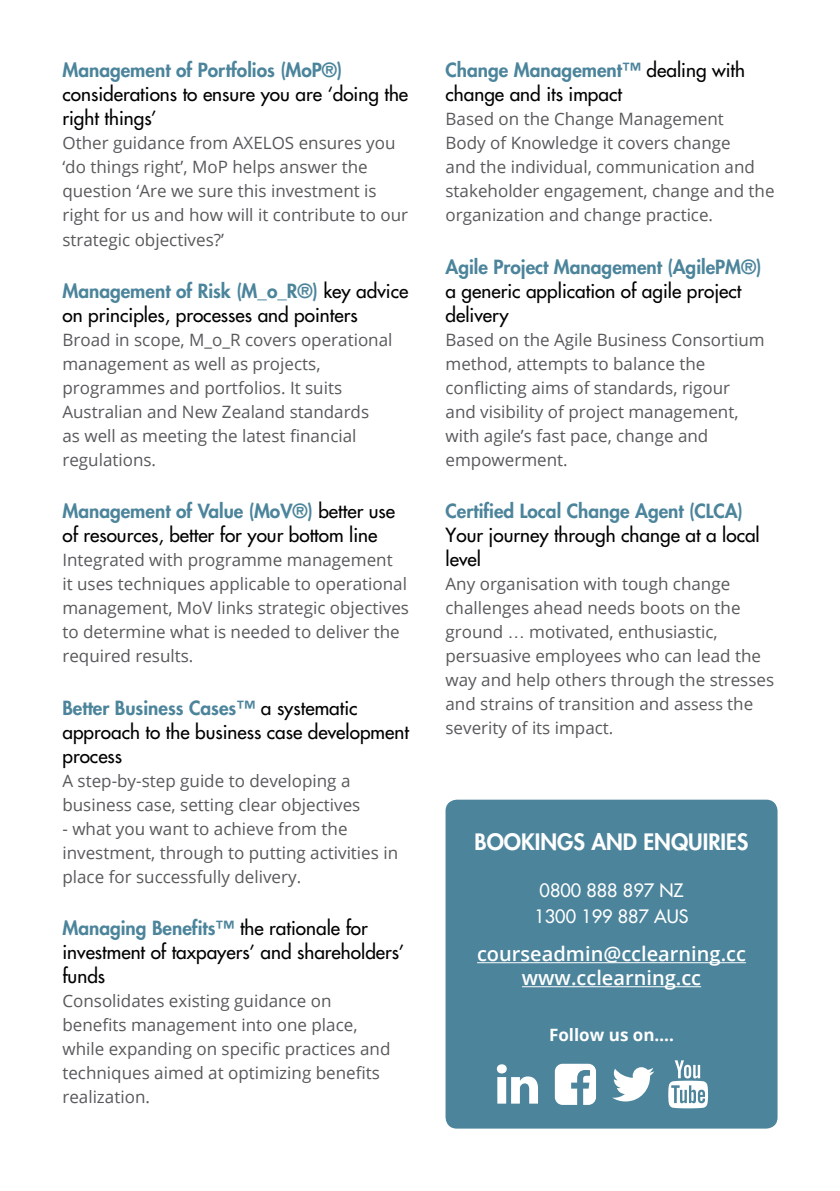
<style>
.page{position:relative;width:840px;height:1191px;background:#fff}
.page>*{position:absolute;margin:0;border:0;box-sizing:border-box;transform-origin:0 0}
.t1{font:800 22px "Futura";color:#fff}
.t2{font:600 20px/24px "Open Sans";color:#fff;text-align:center}
.t3{font:19px/24px "Futura";color:#000}
.t4{font:800 19px "Futura";color:#4b849b}
.t5{font:18px/26px "Futura";color:#fff}
.t6{font:17px/24px "Open Sans";color:#58595b}
.t7{font:700 17px "Open Sans";color:#fff}
.s1{font-weight:800;color:#4b849b}
.s2{font-family:"Arial"}
.s3{font-size:16px}
</style>
<div class="page">
<div style="left:445px;top:799px;width:332px;height:329px;background:#4b849b;border-radius:11px"></div>
<hr style="left:521px;top:986px;width:179px;height:1px;background:#fff">
<hr style="left:477px;top:962px;width:268px;height:1px;background:#fff">
<svg style="left:496px;top:1064px;width:41px;height:39px"></svg>
<svg style="left:554px;top:1063px;width:41px;height:42px"></svg>
<svg style="left:612px;top:1067px;width:42px;height:34px"></svg>
<svg style="left:668px;top:1060px;width:39px;height:48px"></svg>
<p class="t4" style="left:62px;top:58px;width:281px">Management of Portfolios (MoP®)</p>
<p class="t3" style="left:62px;top:82px;width:347px">considerations to ensure you are ‘doing the right things’</p>
<p class="t6" style="left:62px;top:131px;width:347px">Other guidance from AXELOS ensures you ‘do things right’, MoP helps answer the question ‘Are we sure this investment is right for us and how will it contribute to our strategic objectives?’</p>
<p class="t3" style="left:62px;top:279px;width:347px"><span class="s1">Management of Risk (M_o_R®)</span> key advice on principles, processes and pointers</p>
<p class="t6" style="left:62px;top:327px;width:331px">Broad in scope, M_o_R covers operational management as well as projects, programmes and portfolios. It suits Australian and New Zealand standards<br>as well as meeting the latest financial regulations.</p>
<p class="t3" style="left:62px;top:499px;width:334px"><span class="s1">Management of Value (MoV®)</span> better use of resources, better for your bottom line</p>
<p class="t6" style="left:62px;top:547px;width:348px">Integrated with programme management<br>it uses techniques applicable to operational management, MoV links strategic objectives to determine what is needed to deliver the required results.</p>
<p class="t3" style="left:62px;top:696px;width:348px"><span class="s1">Better Business Cases™</span> a systematic approach to the business case development process</p>
<p class="t6" style="left:62px;top:768px;width:299px">A step-by-step guide to developing a business case, setting clear objectives</p>
<p class="t6" style="left:62px;top:816px;width:337px">- what you want to achieve from the investment, through to putting activities in place for successfully delivery.</p>
<p class="t3" style="left:62px;top:916px;width:343px"><span class="s1">Managing Benefits™</span> the rationale for investment of taxpayers’ and shareholders’ funds</p>
<p class="t6" style="left:62px;top:988px;width:329px">Consolidates existing guidance on benefits management into one place, while expanding on specific practices and techniques aimed at optimizing benefits realization.</p>
<p class="t3" style="left:445px;top:58px;width:301px"><span class="s1">Change Management™</span> dealing with change and its impact</p>
<p class="t6" style="left:445px;top:107px;width:330px">Based on the Change Management<br>Body of Knowledge it covers change<br>and the individual, communication and stakeholder engagement, change and the organization and change practice.</p>
<p class="t4" style="left:445px;top:255px;width:317px">Agile Project Management (AgilePM®)</p>
<p class="t3" style="left:445px;top:279px;width:297px">a generic application of agile project delivery</p>
<p class="t6" style="left:445px;top:327px;width:320px">Based on the Agile Business Consortium method, attempts to balance the conflicting aims of standards, rigour and visibility of project management, with agile’s fast pace, change and empowerment.</p>
<p class="t4" style="left:445px;top:499px;width:299px">Certified Local Change Agent (CLCA)</p>
<p class="t3" style="left:445px;top:523px;width:315px">Your journey through change at a local level</p>
<p class="t6" style="left:445px;top:571px;width:330px">Any organisation with tough change challenges ahead needs boots on the ground <span class="s2">…</span> motivated, enthusiastic, persuasive employees who can lead the way and help others through the stresses and strains of transition and a<span class="s3">ssess</span> the severity of its impact.</p>
<p class="t1" style="left:474px;top:828px;width:275px">BOOKINGS AND ENQUIRIES</p>
<p class="t5" style="left:534px;top:877px;width:156px">0800 888 897 NZ<br>1300 199 887 AUS</p>
<p class="t2" style="left:477px;top:941px;width:270px">courseadmin@cclearning.cc www.cclearning.cc</p>
<p class="t7" style="left:548px;top:1022px;width:126px">Follow us on….</p>
</div>
